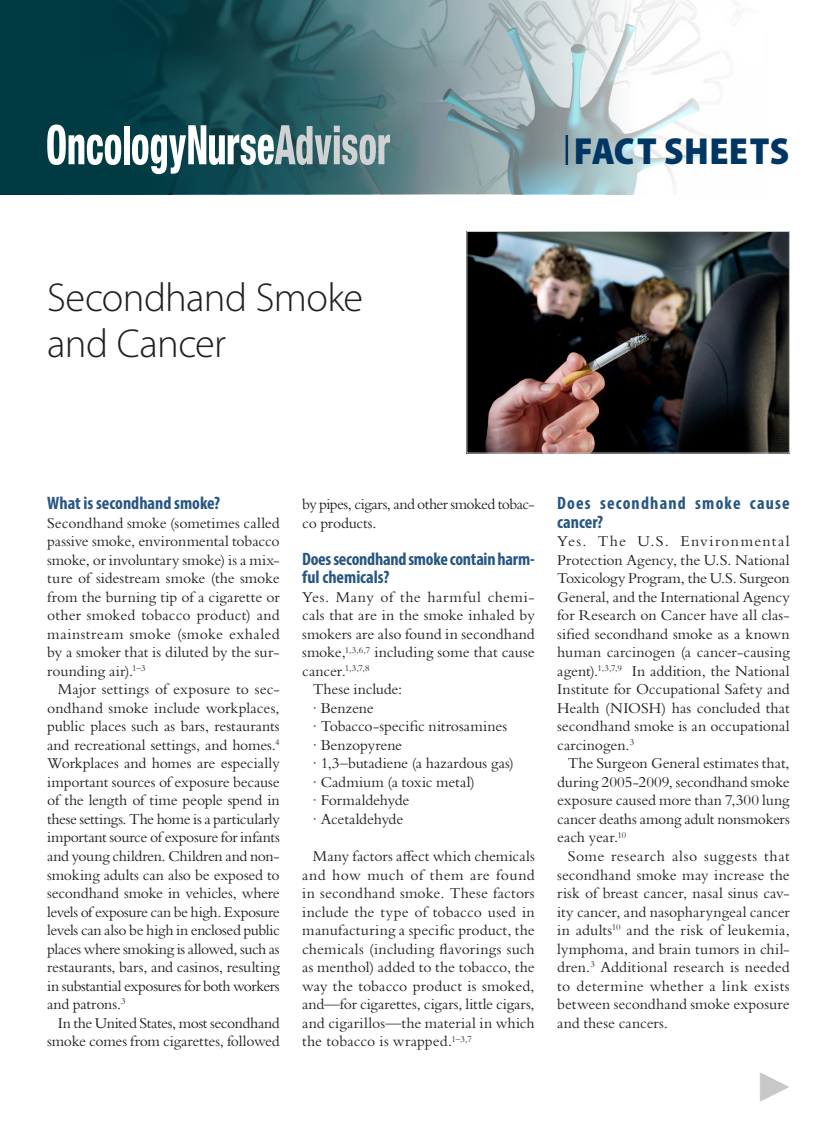
<style>
.page{position:relative;width:837px;height:1134px;background:#fff}
.page>*{position:absolute;margin:0;border:0;box-sizing:border-box;transform-origin:0 0}
.Headline{font:300 40.5px/46.5px "Myriad Pro";letter-spacing:-.015em;color:#231f20}
.t1{font:900 semi-condensed 37.8px "Myriad Pro";letter-spacing:.01em;color:#003663}
.t2{font:30px "Universal Std Newswith Comm Pi";color:#c7c8ca}
.Subhead_Question{font:700 condensed 18px/18.6px "Myriad Pro";color:#275681}
.Subhead_Question-2{font:700 condensed 18px/18.6px "Myriad Pro";letter-spacing:.065em;color:#275681}
.Text_indent{font:15.75px/18.5px "Bembo Std";letter-spacing:-.01em;color:#231f20;text-align:justify}
.Text_no_indent{font:15.75px/18.5px "Bembo Std";color:#231f20;text-align:justify}
.Text_indent-2{font:15.75px/18.6px "Bembo Std";letter-spacing:-.035em;color:#231f20}
</style>
<div class="page">
<svg style="left:0;top:0;width:731px;height:194px"></svg>
<svg style="left:47px;top:125px;width:74px;height:40px"></svg>
<div style="left:124px;top:126px;width:6px;height:38px;background:#fff"></div>
<svg style="left:132px;top:125px;width:258px;height:49px"></svg>
<hr style="left:566px;top:135px;width:2px;height:30px;background:#003663">
<img style="left:468px;top:233px;width:320px;height:218px">
<div style="left:466px;top:231px;width:324px;height:222px;border:1px solid #c7c8ca"></div>
<p class="Headline" style="left:47px;top:275px;width:318px">Secondhand Smoke and Cancer</p>
<h2 class="t1" style="left:574px;top:129px;width:217px">FACT SHEETS</h2>
<p class="Subhead_Question" style="left:47px;top:493px;width:175px">What is secondhand smoke?</p>
<p class="Text_no_indent" style="left:47px;top:513px;width:234px">Secondhand smoke (sometimes called passive smoke, environmental tobacco smoke, or involuntary smoke) is a mix&shy;ture of sidestream smoke (the smoke from the burning tip of a cigarette or other smoked tobacco product) and mainstream smoke (smoke exhaled by a smoker that is diluted by the sur&shy;rounding air).<sup>1–3</sup></p>
<p class="Text_indent" style="left:47px;top:680px;width:234px;text-indent:10px">Major settings of exposure to sec&shy;ondhand smoke include workplaces, public places such as bars, restaurants and recreational settings, and homes.<sup>4<br></sup>Workplaces and homes are especially important sources of exposure because of the length of time people spend in these settings. The home is a particularly important source of exposure for infants and young children. Children and non&shy;smoking adults can also be exposed to secondhand smoke in vehicles, where levels of exposure can be high. Exposure levels can also be high in enclosed public places where smoking is allowed, such as restaurants, bars, and casinos, resulting in substantial exposures for both workers and patrons.<sup>3</sup></p>
<p class="Text_indent" style="left:47px;top:1013px;width:234px;text-align:right">In the United States, most secondhand smoke comes from cigarettes, followed</p>
<p class="Text_indent-2" style="left:302px;top:495px;width:234px">by pipes, cigars, and other smoked tobac&shy;co products.</p>
<p class="Subhead_Question" style="left:302px;top:549px;width:234px">Does secondhand smoke contain harm&shy;ful chemicals?</p>
<p class="Text_no_indent" style="left:302px;top:587px;width:234px">Yes. Many of the harmful chemi&shy;cals that are in the smoke inhaled by smokers are also found in secondhand smoke,<sup>1,3,6,7</sup> including some that cause cancer.<sup>1,3,7,8</sup></p>
<p class="Text_indent" style="left:313px;top:680px;width:91px">These include:</p>
<p class="Text_indent" style="left:313px;top:698px;width:63px">∙ Benzene</p>
<p class="Text_indent" style="left:313px;top:717px;width:196px">∙ Tobacco-specific nitrosamines</p>
<p class="Text_indent" style="left:313px;top:735px;width:91px">∙ Benzopyrene</p>
<p class="Text_indent" style="left:313px;top:754px;width:203px">∙ 1,3–butadiene (a hazardous gas)</p>
<p class="Text_indent" style="left:313px;top:772px;width:164px">∙ Cadmium (a toxic metal)</p>
<p class="Text_indent" style="left:313px;top:791px;width:98px">∙ Formaldehyde</p>
<p class="Text_indent" style="left:313px;top:810px;width:92px">∙ Acetaldehyde</p>
<p class="Text_indent" style="left:302px;top:846px;width:234px;text-indent:10px">Many factors affect which chemicals and how much of them are found in secondhand smoke. These factors include the type of tobacco used in manufacturing a specific product, the chemicals (including flavorings such as menthol) added to the tobacco, the way the tobacco product is smoked, and—for cigarettes, cigars, little cigars, and cigarillos—the material in which the tobacco is wrapped.<sup>1–3,7</sup></p>
<p class="Subhead_Question-2" style="left:557px;top:493px;width:234px">Does secondhand smoke cause cancer?</p>
<p class="Text_no_indent" style="left:557px;top:532px;width:234px">Yes. The U.S. Environmental Protection Agency, the U.S. National Toxicology Program, the U.S. Surgeon General, and the International Agency for Research on Cancer have all clas&shy;sified secondhand smoke as a known human carcinogen (a cancer-causing agent).<sup>1,3,7,9</sup> In addition, the National Institute for Occupational Safety and Health (NIOSH) has concluded that secondhand smoke is an occupational carcinogen.<sup>3</sup></p>
<p class="Text_indent" style="left:557px;top:754px;width:234px;text-indent:10px">The Surgeon General estimates that, during 2005-2009, secondhand smoke exposure caused more than 7,300 lung cancer deaths among adult nonsmokers each year.<sup>10</sup></p>
<p class="Text_indent" style="left:557px;top:846px;width:234px;text-indent:10px">Some research also suggests that secondhand smoke may increase the risk of breast cancer, nasal sinus cav&shy;ity cancer, and nasopharyngeal cancer in adults<sup>10</sup> and the risk of leukemia, lymphoma, and brain tumors in chil&shy;dren.<sup>3</sup> Additional research is needed to determine whether a link exists between secondhand smoke exposure and these cancers.</p>
<h3 class="t2" style="left:760px;top:1072px;width:31px">▶</h3>
</div>
